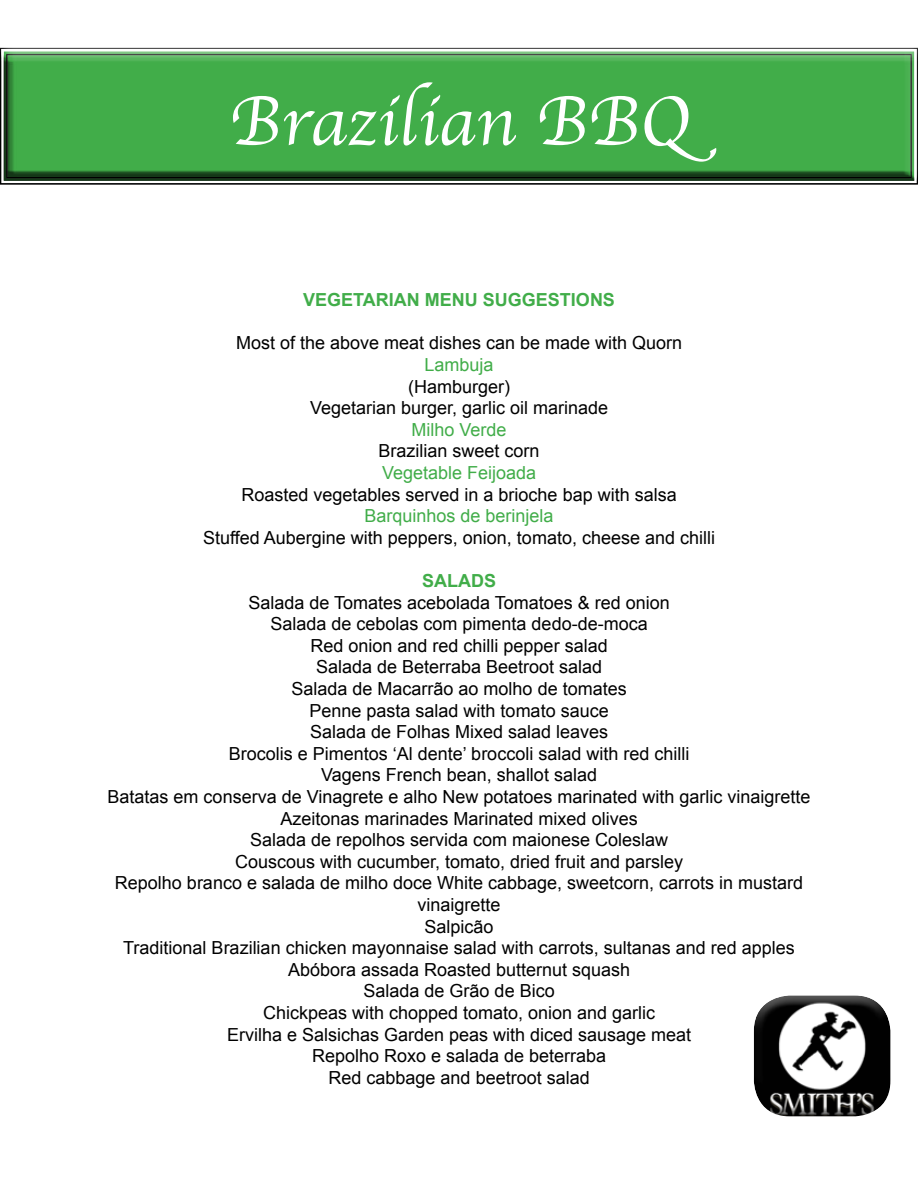
<style>
.page{position:relative;width:918px;height:1188px;background:#fff}
.page>*{position:absolute;margin:0;border:0;box-sizing:border-box;transform-origin:0 0}
.t1{font:72px "Apple Chancery";color:#fff}
.t2{font:18px/21.6px "Arial";color:#000;text-align:center}
.t3{font:18px "Arial";color:#41ad49}
.t4{font:700 18px "Arial";color:#41ad49}
</style>
<div class="page">
<div style="left:752px;top:995px;width:140px;height:90px;background:#fff;opacity:.41"></div>
<div style="left:752px;top:1016px;width:140px;height:103px;background:#000;opacity:.51"></div>
<div style="left:0;top:41px;width:918px;height:155px;background:#000;opacity:.69"></div>
<h1 class="t1" style="left:229px;top:64px;width:462px">Brazilian BBQ</h1>
<p class="t4" style="left:303px;top:288px;width:313px">VEGETARIAN MENU SUGGESTIONS</p>
<p class="t2" style="left:236px;top:333px;width:448px">Most of the above meat dishes can be made with Quorn</p>
<p class="t3" style="left:425px;top:353px;width:71px">Lambuja</p>
<p class="t2" style="left:310px;top:376px;width:300px">(Hamburger)<br>Vegetarian burger, garlic oil marinade</p>
<p class="t3" style="left:412px;top:418px;width:97px">Milho Verde</p>
<p class="t2" style="left:379px;top:441px;width:163px">Brazilian sweet corn</p>
<p class="t3" style="left:382px;top:461px;width:156px">Vegetable Feijoada</p>
<p class="t2" style="left:242px;top:484px;width:437px">Roasted vegetables served in a brioche bap with salsa</p>
<p class="t3" style="left:365px;top:504px;width:191px">Barquinhos de berinjela</p>
<p class="t2" style="left:203px;top:527px;width:513px">Stuffed Aubergine with peppers, onion, tomato, cheese and chilli</p>
<p class="t4" style="left:422px;top:569px;width:75px">SALADS</p>
<p class="t2" style="left:108px;top:592px;width:704px">Salada de Tomates acebolada Tomatoes &amp; red onion<br>Salada de cebolas com pimenta dedo-de-moca<br>Red onion and red chilli pepper salad<br>Salada de Beterraba Beetroot salad<br>Salada de Macarrão ao molho de tomates<br>Penne pasta salad with tomato sauce<br>Salada de Folhas Mixed salad leaves<br>Brocolis e Pimentos ‘Al dente’ broccoli salad with red chilli<br>Vagens French bean, shallot salad<br>Batatas em conserva de Vinagrete e alho New potatoes marinated with garlic vinaigrette Azeitonas marinades Marinated mixed olives<br>Salada de repolhos servida com maionese Coleslaw<br>Couscous with cucumber, tomato, dried fruit and parsley<br>Repolho branco e salada de milho doce White cabbage, sweetcorn, carrots in mustard vinaigrette<br>Salpicão<br>Traditional Brazilian chicken mayonnaise salad with carrots, sultanas and red apples Abóbora assada Roasted butternut squash<br>Salada de Grão de Bico<br>Chickpeas with chopped tomato, onion and garlic<br>Ervilha e Salsichas Garden peas with diced sausage meat<br>Repolho Roxo e salada de beterraba<br>Red cabbage and beetroot salad</p>
</div>
